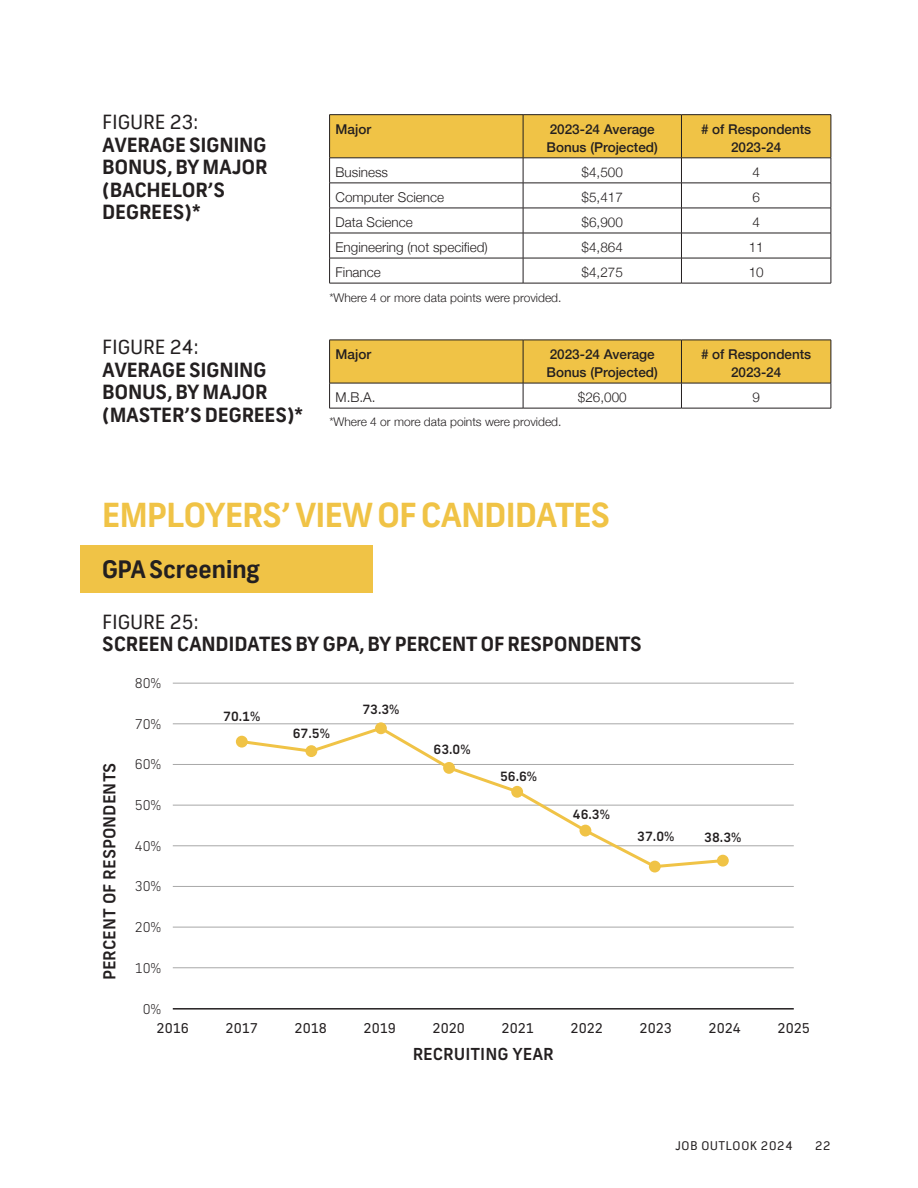
<style>
.page{position:relative;width:918px;height:1188px;background:#fff}
.page>*{position:absolute;margin:0;border:0;box-sizing:border-box;transform-origin:0 0}
.t1{font:700 33px "NBCSN Frank";color:#f0c346}
.t2{font:700 24px "NBCSN Frank";color:#231f20}
.t3{font:700 19.5px/22.5px "NBCSN Frank";letter-spacing:.02em;color:#231f20}
.t4{font:500 16.5px "New Frank";color:#231f20}
.t5{font:300 13.5px "Helvetica Neue";color:#231f20}
.t6{font:500 13.5px/18px "Helvetica Neue";color:#231f20}
.t7{font:13.5px "New Frank";color:#231f20}
.t8{font:300 13.5px "New Frank";color:#231f20}
.t9{font:500 12.75px "New Frank";color:#231f20}
.t10{font:300 12px "Helvetica Neue";color:#231f20}
.t11{font:12px "NBCSN Frank";letter-spacing:.07em;color:#231f20}
.s1{font-weight:400}
</style>
<div class="page">
<hr style="left:173px;top:968px;width:621px;height:1px;background:#a8a8a8">
<hr style="left:173px;top:927px;width:621px;height:1px;background:#a8a8a8">
<hr style="left:173px;top:886px;width:621px;height:1px;background:#a8a8a8">
<hr style="left:173px;top:846px;width:621px;height:1px;background:#a8a8a8">
<hr style="left:173px;top:805px;width:621px;height:1px;background:#a8a8a8">
<hr style="left:173px;top:764px;width:621px;height:1px;background:#a8a8a8">
<hr style="left:173px;top:724px;width:621px;height:1px;background:#a8a8a8">
<hr style="left:173px;top:683px;width:621px;height:1px;background:#a8a8a8">
<hr style="left:173px;top:1008px;width:621px;height:2px;background:#231f20">
<div style="left:236px;top:736px;width:12px;height:12px;background:#f0c346;border-radius:50%"></div>
<svg style="left:375px;top:722px;width:12px;height:12px"></svg>
<svg style="left:649px;top:861px;width:12px;height:12px"></svg>
<svg style="left:717px;top:855px;width:12px;height:12px"></svg>
<svg style="left:238px;top:725px;width:488px;height:145px"></svg>
<hr style="left:329px;top:114px;width:194px;height:1px;background:#231f20">
<hr style="left:523px;top:114px;width:158px;height:1px;background:#231f20">
<hr style="left:681px;top:114px;width:150px;height:1px;background:#231f20">
<svg style="left:329px;top:115px;width:503px;height:168px"></svg>
<hr style="left:329px;top:283px;width:194px;height:1px;background:#231f20">
<hr style="left:523px;top:283px;width:158px;height:1px;background:#231f20">
<hr style="left:681px;top:283px;width:150px;height:1px;background:#231f20">
<svg style="left:329px;top:340px;width:503px;height:68px"></svg>
<hr style="left:329px;top:408px;width:194px;height:1px;background:#231f20">
<hr style="left:523px;top:408px;width:158px;height:1px;background:#231f20">
<hr style="left:681px;top:408px;width:150px;height:1px;background:#231f20">
<div style="left:80px;top:545px;width:293px;height:47px;background:#f0c346"></div>
<p class="t3" style="left:103px;top:112px;width:166px"><span class="s1">FIGURE 23:<br></span>AVERAGE SIGNING<br>BONUS, BY MAJOR (BACHELOR’S<br>DEGREES)*</p>
<p class="t3" style="left:103px;top:337px;width:202px"><span class="s1">FIGURE 24:<br></span>AVERAGE SIGNING<br>BONUS, BY MAJOR (MASTER’S DEGREES)*</p>
<p class="t6" style="left:336px;top:119px;width:37px">Major</p>
<p class="t6" style="left:547px;top:119px;width:113px">2023-24 Average<br>Bonus (Projected)</p>
<p class="t6" style="left:701px;top:119px;width:112px"># of Respondents</p>
<p class="t6" style="left:731px;top:137px;width:52px">2023-24</p>
<p class="t5" style="left:336px;top:161px;width:54px">Business</p>
<p class="t5" style="left:582px;top:161px;width:43px">$4,500</p>
<p class="t5" style="left:752px;top:161px;width:9px">4</p>
<p class="t5" style="left:336px;top:186px;width:110px">Computer Science</p>
<p class="t5" style="left:582px;top:186px;width:43px">$5,417</p>
<p class="t5" style="left:752px;top:186px;width:9px">6</p>
<p class="t5" style="left:336px;top:211px;width:79px">Data Science</p>
<p class="t5" style="left:582px;top:211px;width:43px">$6,900</p>
<p class="t5" style="left:752px;top:211px;width:9px">4</p>
<p class="t5" style="left:336px;top:236px;width:154px">Engineering (not specified)</p>
<p class="t5" style="left:582px;top:236px;width:43px">$4,864</p>
<p class="t5" style="left:749px;top:236px;width:17px">11</p>
<p class="t5" style="left:336px;top:261px;width:47px">Finance</p>
<p class="t5" style="left:582px;top:261px;width:43px">$4,275</p>
<p class="t5" style="left:749px;top:261px;width:17px">10</p>
<p class="t10" style="left:329px;top:288px;width:234px">*Where 4 or more data points were provided.</p>
<p class="t6" style="left:336px;top:344px;width:37px">Major</p>
<p class="t6" style="left:547px;top:344px;width:113px">2023-24 Average<br>Bonus (Projected)</p>
<p class="t6" style="left:701px;top:344px;width:112px"># of Respondents</p>
<p class="t6" style="left:731px;top:362px;width:52px">2023-24</p>
<p class="t5" style="left:336px;top:386px;width:41px">M.B.A.</p>
<p class="t5" style="left:578px;top:386px;width:50px">$26,000</p>
<p class="t5" style="left:752px;top:386px;width:9px">9</p>
<p class="t10" style="left:329px;top:412px;width:234px">*Where 4 or more data points were provided.</p>
<p class="t1" style="left:103px;top:495px;width:509px">EMPLOYERS’ VIEW OF CANDIDATES</p>
<p class="t2" style="left:102px;top:555px;width:159px">GPA Screening</p>
<p class="t3" style="left:103px;top:612px;width:541px"><span class="s1">FIGURE 25:<br></span>SCREEN CANDIDATES BY GPA, BY PERCENT OF RESPONDENTS</p>
<p class="t4" style="left:99px;top:980px;width:219px;rotate:-90deg">PERCENT OF RESPONDENTS</p>
<p class="t8" style="left:135px;top:675px;width:28px">80%</p>
<p class="t8" style="left:135px;top:716px;width:28px">70%</p>
<p class="t8" style="left:135px;top:756px;width:28px">60%</p>
<p class="t8" style="left:135px;top:797px;width:28px">50%</p>
<p class="t8" style="left:135px;top:838px;width:28px">40%</p>
<p class="t8" style="left:135px;top:878px;width:28px">30%</p>
<p class="t8" style="left:135px;top:919px;width:28px">20%</p>
<p class="t8" style="left:135px;top:960px;width:28px">10%</p>
<p class="t8" style="left:143px;top:1000px;width:20px">0%</p>
<p class="t9" style="left:223px;top:709px;width:39px">70.1%</p>
<p class="t7" style="left:157px;top:1019px;width:34px">2016</p>
<p class="t7" style="left:226px;top:1019px;width:34px">2017</p>
<p class="t9" style="left:293px;top:726px;width:39px">67.5%</p>
<p class="t9" style="left:362px;top:701px;width:39px">73.3%</p>
<p class="t9" style="left:434px;top:741px;width:39px">63.0%</p>
<p class="t9" style="left:500px;top:768px;width:39px">56.6%</p>
<p class="t9" style="left:573px;top:807px;width:39px">46.3%</p>
<p class="t9" style="left:637px;top:829px;width:39px">37.0%</p>
<p class="t9" style="left:704px;top:829px;width:39px">38.3%</p>
<p class="t7" style="left:295px;top:1019px;width:34px">2018</p>
<p class="t7" style="left:364px;top:1019px;width:34px">2019</p>
<p class="t7" style="left:433px;top:1019px;width:34px">2020</p>
<p class="t7" style="left:502px;top:1019px;width:34px">2021</p>
<p class="t7" style="left:571px;top:1019px;width:34px">2022</p>
<p class="t7" style="left:640px;top:1019px;width:34px">2023</p>
<p class="t7" style="left:709px;top:1019px;width:34px">2024</p>
<p class="t7" style="left:778px;top:1019px;width:34px">2025</p>
<p class="t4" style="left:413px;top:1044px;width:143px">RECRUITING YEAR</p>
<p class="t11" style="left:676px;top:1139px;width:119px">JOB OUTLOOK 2024</p>
<p class="t11" style="left:815px;top:1139px;width:17px">22</p>
</div>
